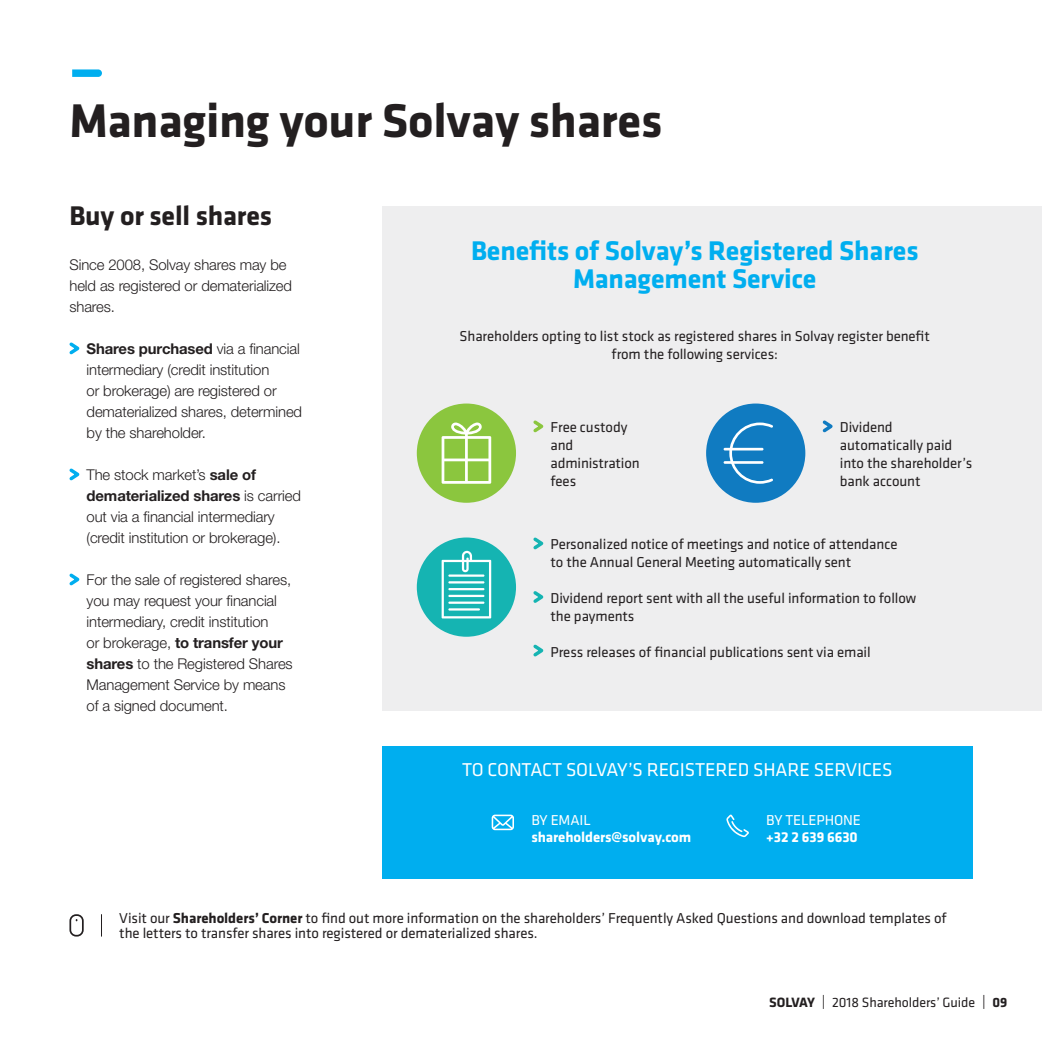
<style>
.page{position:relative;width:1042px;height:1042px;background:#fff}
.page>*{position:absolute;margin:0;border:0;box-sizing:border-box;transform-origin:0 0}
.t1{font:700 49px "Klavika";letter-spacing:-.005em;color:#231f20}
.t2{font:700 28px/28px "Klavika";letter-spacing:-.005em;color:#00aeef;text-align:center}
.t3{font:700 28px "Klavika";letter-spacing:-.005em;color:#231f20}
.t4{font:19.25px "Klavika";letter-spacing:-.005em;color:#fff}
.t5{font:14.88px/17.8px "Klavika";letter-spacing:-.005em;color:#231f20}
.t6{font:300 14.88px/21px "Helvetica Neue LT Std";letter-spacing:-.01em;color:#231f20}
.t7{font:700 14.88px "Klavika";letter-spacing:-.005em;color:#fff}
.t8{font:14.88px "Klavika";letter-spacing:-.005em;color:#fff}
.t9{font:14px "Klavika";letter-spacing:-.005em;color:#231f20}
.s1{font-weight:700}
</style>
<div class="page">
<div style="left:382px;top:206px;width:660px;height:505px;background:#eeeeef"></div>
<svg style="left:72px;top:69px;width:30px;height:8px"></svg>
<svg style="left:69px;top:342px;width:11px;height:13px"></svg>
<svg style="left:69px;top:468px;width:11px;height:13px"></svg>
<svg style="left:69px;top:573px;width:11px;height:13px"></svg>
<svg style="left:69px;top:914px;width:15px;height:22px"></svg>
<svg style="left:101px;top:914px;width:1px;height:22px"></svg>
<svg style="left:533px;top:420px;width:11px;height:13px"></svg>
<div style="left:417px;top:403px;width:99px;height:100px;background:#8bc63e;border-radius:50%"></div>
<svg style="left:441px;top:422px;width:50px;height:62px"></svg>
<svg style="left:822px;top:420px;width:11px;height:13px"></svg>
<div style="left:706px;top:403px;width:99px;height:100px;background:#107bc1;border-radius:50%"></div>
<svg style="left:729px;top:422px;width:44px;height:62px"></svg>
<hr style="left:723px;top:448px;width:40px;height:2px;background:#fff">
<hr style="left:723px;top:461px;width:40px;height:3px;background:#fff">
<svg style="left:533px;top:537px;width:11px;height:13px"></svg>
<svg style="left:533px;top:591px;width:11px;height:12px"></svg>
<svg style="left:533px;top:644px;width:11px;height:13px"></svg>
<div style="left:417px;top:537px;width:99px;height:100px;background:#15b4b2;border-radius:50%"></div>
<svg style="left:441px;top:551px;width:50px;height:67px"></svg>
<hr style="left:448px;top:574px;width:36px;height:3px;background:#fff">
<hr style="left:448px;top:581px;width:36px;height:2px;background:#fff">
<hr style="left:448px;top:588px;width:36px;height:2px;background:#fff">
<hr style="left:448px;top:595px;width:36px;height:2px;background:#fff">
<hr style="left:448px;top:601px;width:36px;height:3px;background:#fff">
<hr style="left:448px;top:608px;width:32px;height:2px;background:#fff">
<div style="left:382px;top:746px;width:590px;height:132px;background:#00aeef"></div>
<svg style="left:492px;top:814px;width:22px;height:16px"></svg>
<svg style="left:726px;top:814px;width:23px;height:23px"></svg>
<h1 class="t1" style="left:69px;top:85px;width:594px">Managing your Solvay shares</h1>
<h2 class="t3" style="left:69px;top:195px;width:204px">Buy or sell shares</h2>
<p class="t6" style="left:69px;top:254px;width:224px">Since 2008, Solvay shares may be held as registered or dematerialized shares.</p>
<p class="t6" style="left:87px;top:338px;width:217px"><span class="s1">Shares purchased</span> via a financial intermediary (credit institution<br>or brokerage) are registered or dematerialized shares, determined by the shareholder.</p>
<p class="t6" style="left:87px;top:464px;width:216px">The stock market’s <span class="s1">sale of dematerialized shares</span> is carried out via a financial intermediary (credit institution or brokerage).</p>
<p class="t6" style="left:87px;top:569px;width:208px">For the sale of registered shares, you may request your financial intermediary, credit institution<br>or brokerage, <span class="s1">to transfer your shares</span> to the Registered Shares<br>Management Service by means of a signed document.</p>
<h2 class="t2" style="left:471px;top:235px;width:449px">Benefits of Solvay’s Registered Shares<br>Management Service</h2>
<p class="t5" style="left:459px;top:327px;width:472px;text-align:center">Shareholders opting to list stock as registered shares in Solvay register benefit from the following services:</p>
<p class="t5" style="left:550px;top:418px;width:91px">Free custody and administration fees</p>
<p class="t5" style="left:840px;top:418px;width:134px">Dividend automatically paid into the shareholder’s bank account</p>
<p class="t5" style="left:550px;top:535px;width:348px">Personalized notice of meetings and notice of attendance to the Annual General Meeting automatically sent</p>
<p class="t5" style="left:550px;top:588px;width:367px">Dividend report sent with all the useful information to follow the payments</p>
<p class="t5" style="left:550px;top:642px;width:322px">Press releases of financial publications sent via email</p>
<p class="t4" style="left:462px;top:757px;width:432px">TO CONTACT SOLVAY’S REGISTERED SHARE SERVICES</p>
<p class="t8" style="left:531px;top:810px;width:61px">BY EMAIL</p>
<p class="t7" style="left:531px;top:826px;width:161px">shareholders@solvay.com</p>
<p class="t8" style="left:766px;top:810px;width:96px">BY TELEPHONE</p>
<p class="t7" style="left:766px;top:826px;width:93px">+32 2 639 6630</p>
<p class="t5" style="left:119px;top:910px;width:829px;line-height:14.9px">Visit our <span class="s1">Shareholders’ Corner</span> to find out more information on the shareholders’ Frequently Asked Questions and download templates of the letters to transfer shares into registered or dematerialized shares.</p>
<p class="t9" style="left:769px;top:993px;width:239px"><span class="s1">SOLVAY</span> | 2018 Shareholders’ Guide | <span class="s1">09</span></p>
</div>
